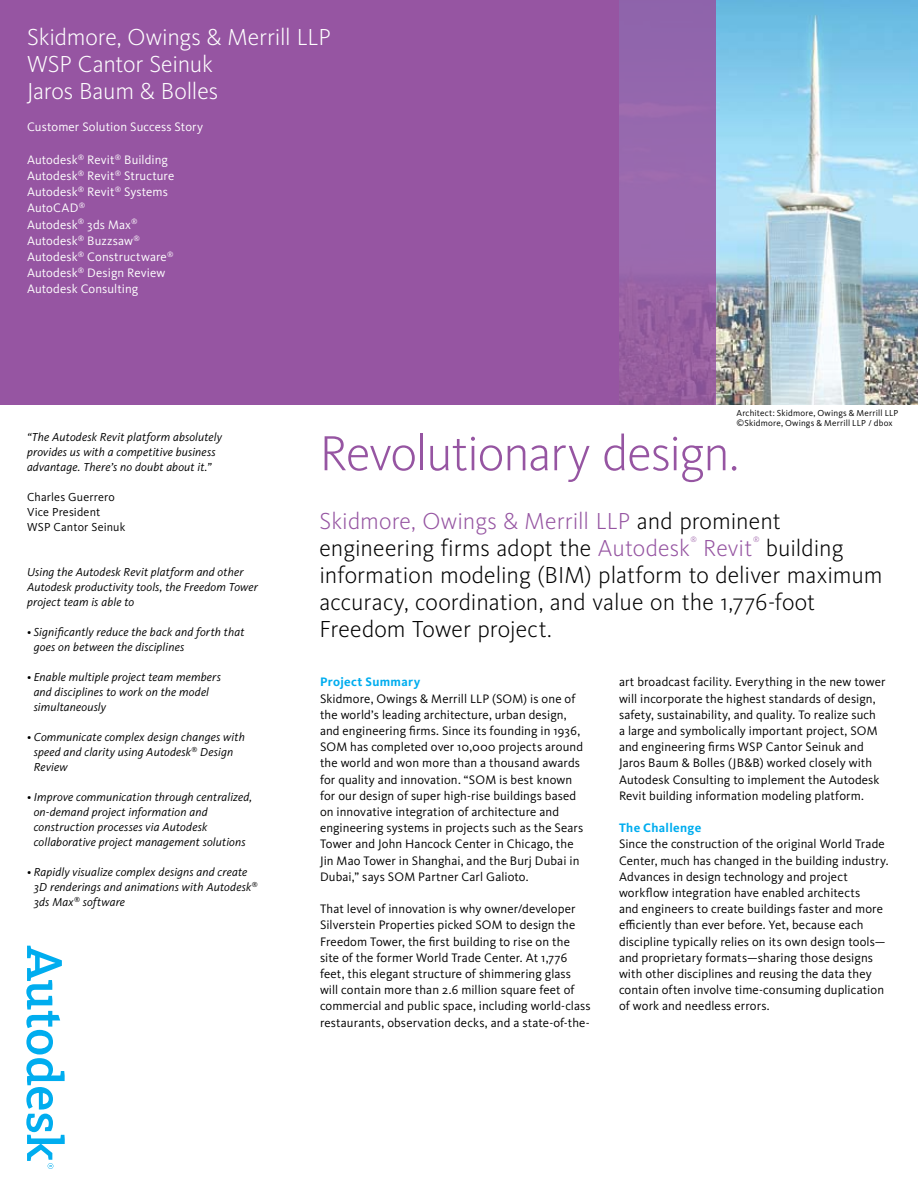
<style>
.page{position:relative;width:918px;height:1188px;background:#fff}
.page>*{position:absolute;margin:0;border:0;box-sizing:border-box;transform-origin:0 0}
.t1{font:300 51px "Kievit";letter-spacing:-.025em;color:#9655a2}
.t2{font:300 24px/27px "Kievit";letter-spacing:.005em;color:#000}
.t3{font:300 24px/27px "Kievit";letter-spacing:-.005em;color:#fff}
.t4{font:300 24px "Kievit";letter-spacing:.005em;color:#9655a2}
.t5{font:12.75px/16.2px "Kievit";letter-spacing:.005em;color:#000}
.t6{font:12.75px/16.2px "Kievit";letter-spacing:.005em;color:#fff}
.t7{font:700 12.75px "Kievit";letter-spacing:.025em;color:#00adef}
.t8{font:italic 12px/15px "Kievit";letter-spacing:.015em;color:#000}
.t9{font:12px/15px "Kievit";letter-spacing:.015em;color:#000}
.t10{font:9px/10.5px "Kievit";letter-spacing:.02em;color:#000}
.t11{font:300 7.5px "Kievit";color:#9655a2}
.s1{color:#9655a2}
</style>
<div class="page">
<img style="left:716px;top:0;width:202px;height:405px">
<div style="left:0;top:0;width:619px;height:405px;background:#9655a2"></div>
<svg style="left:619px;top:0;width:97px;height:405px;background:#9665a9"></svg>
<svg style="left:26px;top:946px;width:39px;height:223px"></svg>
<h2 class="t3" style="left:27px;top:24px;width:305px">Skidmore, Owings &amp; Merrill LLP<br>WSP Cantor Seinuk<br>Jaros Baum &amp; Bolles</h2>
<p class="t6" style="left:27px;top:119px;width:178px">Customer Solution Success Story</p>
<p class="t6" style="left:27px;top:151px;width:149px">Autodesk<sup>®</sup> Revit<sup>®</sup> Building<br>Autodesk<sup>®</sup> Revit<sup>®</sup> Structure<br>Autodesk<sup>®</sup> Revit<sup>®</sup> Systems<br>AutoCAD<sup>®<br></sup>Autodesk<sup>®</sup> 3ds Max<sup>®<br></sup>Autodesk<sup>®</sup> Buzzsaw<sup>®<br></sup>Autodesk<sup>®</sup> Constructware<sup>®<br></sup>Autodesk<sup>®</sup> Design Review<br>Autodesk Consulting</p>
<p class="t10" style="left:736px;top:408px;width:163px">Architect: Skidmore, Owings &amp; Merrill LLP ©Skidmore, Owings &amp; Merrill LLP / dbox</p>
<p class="t8" style="left:27px;top:430px;width:197px">“The Autodesk Revit platform absolutely provides us with a competitive business advantage. There’s no doubt about it.”</p>
<p class="t9" style="left:27px;top:490px;width:100px">Charles Guerrero<br>Vice President<br>WSP Cantor Seinuk</p>
<p class="t8" style="left:27px;top:565px;width:233px">Using the Autodesk Revit platform and other<br>Autodesk productivity tools, the Freedom Tower project team is able to</p>
<p class="t8" style="left:34px;top:625px;width:212px;text-indent:-7px">• Significantly reduce the back and forth that goes on between the disciplines</p>
<p class="t8" style="left:34px;top:670px;width:189px;text-indent:-7px">• Enable multiple project team members and disciplines to work on the model simultaneously</p>
<p class="t8" style="left:34px;top:730px;width:213px;text-indent:-7px">• Communicate complex design changes with speed and clarity using Autodesk<sup>®</sup> Design<br>Review</p>
<p class="t8" style="left:34px;top:790px;width:220px;text-indent:-7px">• Improve communication through centralized, on-demand project information and construction processes via Autodesk collaborative project management solutions</p>
<p class="t8" style="left:34px;top:865px;width:225px;text-indent:-7px">• Rapidly visualize complex designs and create<br>3D renderings and animations with Autodesk<sup>®<br></sup>3ds Max<sup>®</sup> software</p>
<h1 class="t1" style="left:320px;top:425px;width:421px">Revolutionary design.</h1>
<h2 class="t2" style="left:320px;top:508px;width:463px"><span class="s1">Skidmore, Owings &amp; Merrill LLP</span> and prominent engineering firms adopt the <span class="s1">Autodesk</span></h2>
<p class="t11" style="left:691px;top:536px;width:8px">®</p>
<p class="t11" style="left:753px;top:536px;width:8px">®</p>
<h2 class="t2" style="left:320px;top:535px;width:565px;text-indent:446px">building information modeling (BIM) platform to deliver maximum accuracy, coordination, and value on the 1,776-foot Freedom Tower project.</h2>
<p class="t7" style="left:320px;top:674px;width:102px">Project Summary</p>
<p class="t5" style="left:320px;top:690px;width:265px">Skidmore, Owings &amp; Merrill LLP (SOM) is one of the world’s leading architecture, urban design, and engineering firms. Since its founding in 1936, SOM has completed over 10,000 projects around the world and won more than a thousand awards for quality and innovation. “SOM is best known for our design of super high-rise buildings based on innovative integration of architecture and engineering systems in projects such as the Sears Tower and John Hancock Center in Chicago, the Jin Mao Tower in Shanghai, and the Burj Dubai in Dubai,” says SOM Partner Carl Galioto.</p>
<p class="t5" style="left:320px;top:901px;width:272px">That level of innovation is why owner/developer Silverstein Properties picked SOM to design the Freedom Tower, the first building to rise on the site of the former World Trade Center. At 1,776 feet, this elegant structure of shimmering glass will contain more than 2.6 million square feet of commercial and public space, including world-class restaurants, observation decks, and a state-of-the-</p>
<h2 class="t4" style="left:703px;top:535px;width:51px">Revit</h2>
<p class="t5" style="left:619px;top:674px;width:268px">art broadcast facility. Everything in the new tower will incorporate the highest standards of design, safety, sustainability, and quality. To realize such<br>a large and symbolically important project, SOM and engineering firms WSP Cantor Seinuk and Jaros Baum &amp; Bolles (JB&amp;B) worked closely with Autodesk Consulting to implement the Autodesk Revit building information modeling platform.</p>
<p class="t7" style="left:619px;top:820px;width:84px">The Challenge</p>
<p class="t5" style="left:619px;top:836px;width:271px">Since the construction of the original World Trade Center, much has changed in the building industry.<br>Advances in design technology and project workflow integration have enabled architects<br>and engineers to create buildings faster and more efficiently than ever before. Yet, because each discipline typically relies on its own design tools— and proprietary formats—sharing those designs with other disciplines and reusing the data they contain often involve time-consuming duplication of work and needless errors.</p>
</div>
